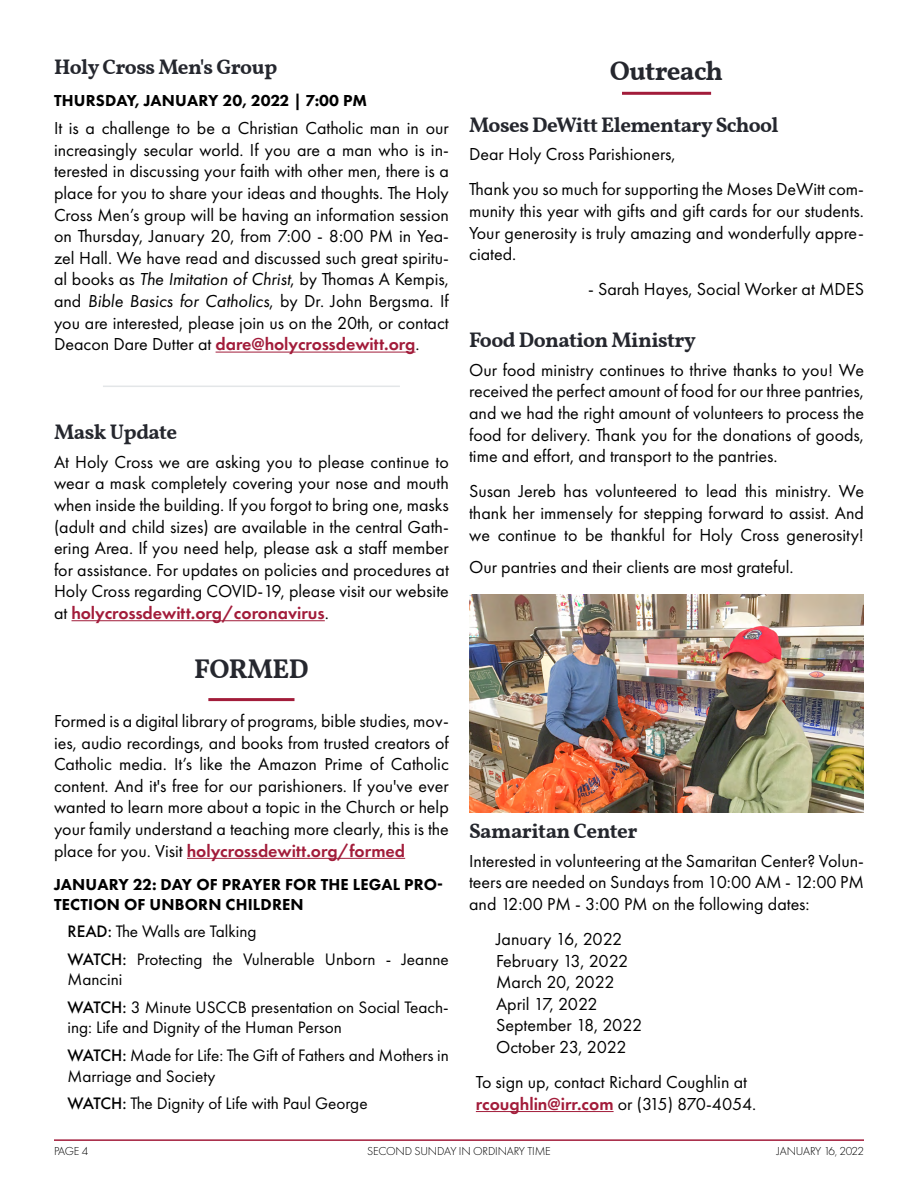
<style>
.page{position:relative;width:918px;height:1188px;background:#fff}
.page>*{position:absolute;margin:0;border:0;box-sizing:border-box;transform-origin:0 0}
.t1{font:700 27px "Vollkorn";letter-spacing:-.025em;color:#25272e}
.t2{font:700 21px "Vollkorn";letter-spacing:-.025em;color:#25272e}
.t3{font:18px/21.6px "Futura PT";color:#000;text-align:justify}
.t4{font:17.25px/27.5px "Futura PT";color:#000}
.t5{font:800 16.5px/19.8px "Futura PT";letter-spacing:.01em;color:#000}
.t6{font:300 12px "Futura PT";letter-spacing:-.015em;color:#000}
.s1{font-style:italic}
.s2{font-weight:600;color:#a21c3a}
.s3{font-weight:500}
</style>
<div class="page">
<hr style="left:54px;top:1139px;width:810px;height:2px;background:#a21c3a">
<hr style="left:216px;top:352px;width:199px;height:1px;background:#a21c3a">
<hr style="left:72px;top:620px;width:253px;height:1px;background:#a21c3a">
<hr style="left:187px;top:858px;width:218px;height:1px;background:#a21c3a">
<hr style="left:476px;top:1111px;width:138px;height:1px;background:#a21c3a">
<hr style="left:103px;top:386px;width:297px;height:1px;background:#e3e6e8">
<hr style="left:208px;top:698px;width:87px;height:3px;background:#a21c3a">
<img style="left:469px;top:595px;width:395px;height:218px">
<hr style="left:622px;top:92px;width:89px;height:3px;background:#a21c3a">
<p class="t2" style="left:54px;top:51px;width:225px">Holy Cross Men's Group</p>
<p class="t5" style="left:54px;top:90px;width:315px">THURSDAY, JANUARY 20, 2022 | 7:00 PM</p>
<p class="t3" style="left:54px;top:117px;width:396px">It is a challenge to be a Christian Catholic man in our increasingly secular world. If you are a man who is in&shy;terested in discussing your faith with other men, there is a place for you to share your ideas and thoughts. The Holy Cross Men’s group will be having an information session on Thursday, January 20, from 7:00 - 8:00 PM in Yea&shy;zel Hall. We have read and discussed such great spiritu&shy;al books as <span class="s1">The Imitation of Christ</span>, by Thomas A Kempis, and <span class="s1">Bible Basics for Catholics</span>, by Dr. John Bergsma. If you are interested, please join us on the 20th, or contact Deacon Dare Dutter at <span class="s2">dare@holycrossdewitt.org</span>.</p>
<p class="t2" style="left:54px;top:416px;width:125px">Mask Update</p>
<p class="t3" style="left:54px;top:451px;width:396px">At Holy Cross we are asking you to please continue to wear a mask completely covering your nose and mouth when inside the building. If you forgot to bring one, masks (adult and child sizes) are available in the central Gath&shy;ering Area. If you need help, please ask a staff member for assistance. For updates on policies and procedures at Holy Cross regarding COVID-19, please visit our website at <span class="s2">holycrossdewitt.org/coronavirus</span>.</p>
<h1 class="t1" style="left:194px;top:649px;width:116px">FORMED</h1>
<p class="t3" style="left:54px;top:710px;width:396px">Formed is a digital library of programs, bible studies, mov&shy;ies, audio recordings, and books from trusted creators of Catholic media. It’s like the Amazon Prime of Catholic content. And it's free for our parishioners. If you've ever wanted to learn more about a topic in the Church or help your family understand a teaching more clearly, this is the place for you. Visit <span class="s2">holycrossdewitt.org/formed</span></p>
<p class="t5" style="left:54px;top:874px;width:391px">JANUARY 22: DAY OF PRAYER FOR THE LEGAL PRO-<br>TECTION OF UNBORN CHILDREN</p>
<p class="t4" style="left:68px;top:918px;width:383px"><span class="s3">READ:</span> The Walls are Talking<br><span class="s3">WATCH:</span> Protecting the Vulnerable Unborn - Jeanne</p>
<p class="t4" style="left:68px;top:966px;width:383px">Mancini<br><span class="s3">WATCH:</span> 3 Minute USCCB presentation on Social Teach-</p>
<p class="t4" style="left:68px;top:1014px;width:383px">ing: Life and Dignity of the Human Person<br><span class="s3">WATCH:</span> Made for Life: The Gift of Fathers and Mothers in</p>
<p class="t4" style="left:68px;top:1062px;width:302px">Marriage and Society<br><span class="s3">WATCH:</span> The Dignity of Life with Paul George</p>
<h1 class="t1" style="left:610px;top:50px;width:115px">Outreach</h1>
<p class="t2" style="left:469px;top:109px;width:311px">Moses DeWitt Elementary School</p>
<p class="t3" style="left:469px;top:137px;width:396px;line-height:35.1px">Dear Holy Cross Parishioners,<br>Thank you so much for supporting the Moses DeWitt com-</p>
<p class="t3" style="left:469px;top:200px;width:396px">munity this year with gifts and gift cards for our students.<br>Your generosity is truly amazing and wonderfully appre&shy;ciated.</p>
<p class="t3" style="left:588px;top:278px;width:277px">- Sarah Hayes, Social Worker at MDES</p>
<p class="t2" style="left:469px;top:325px;width:228px">Food Donation Ministry</p>
<p class="t3" style="left:469px;top:359px;width:396px">Our food ministry continues to thrive thanks to you! We received the perfect amount of food for our three pantries, and we had the right amount of volunteers to process the food for delivery. Thank you for the donations of goods, time and effort, and transport to the pantries.</p>
<p class="t3" style="left:469px;top:480px;width:396px">Susan Jereb has volunteered to lead this ministry. We thank her immensely for stepping forward to assist. And we continue to be thankful for Holy Cross generosity!</p>
<p class="t3" style="left:469px;top:556px;width:326px">Our pantries and their clients are most grateful.</p>
<p class="t2" style="left:469px;top:815px;width:170px">Samaritan Center</p>
<p class="t3" style="left:469px;top:850px;width:396px">Interested in volunteering at the Samaritan Center? Volun&shy;teers are needed on Sundays from 10:00 AM - 12:00 PM and 12:00 PM - 3:00 PM on the following dates:</p>
<p class="t3" style="left:496px;top:928px;width:148px;text-align:left">January 16, 2022<br>February 13, 2022<br>March 20, 2022<br>April 17, 2022<br>September 18, 2022<br>October 23, 2022</p>
<p class="t3" style="left:476px;top:1071px;width:282px">To sign up, contact Richard Coughlin at <span class="s2">rcoughlin@irr.com</span> or (315) 870-4054.</p>
<p class="t6" style="left:54px;top:1144px;width:36px">PAGE 4</p>
<p class="t6" style="left:367px;top:1144px;width:185px">SECOND SUNDAY IN ORDINARY TIME</p>
<p class="t6" style="left:777px;top:1144px;width:89px">JANUARY 16, 2022</p>
</div>
